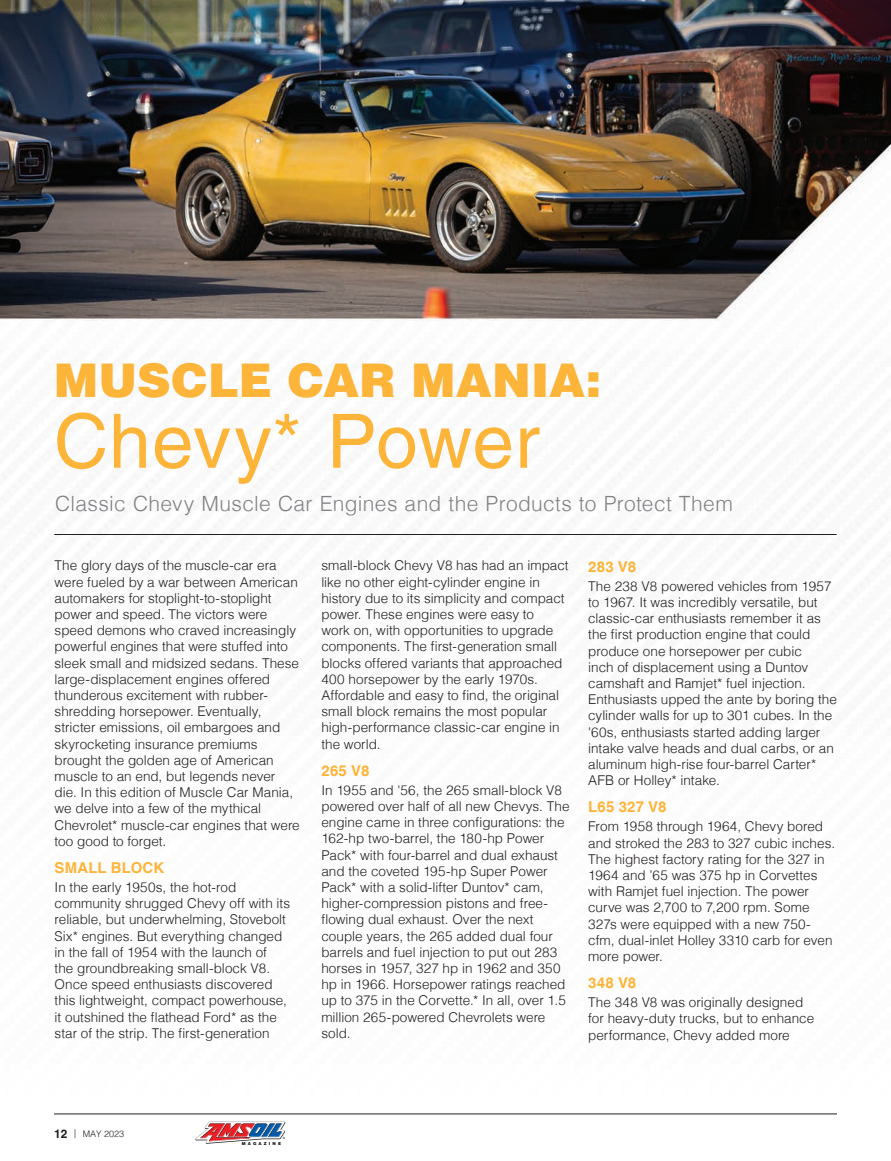
<style>
.page{position:relative;width:891px;height:1161px;background:#fff}
.page>*{position:absolute;margin:0;border:0;box-sizing:border-box;transform-origin:0 0}
.t1{font:75px "Helvetica LT";letter-spacing:.005em;color:#fcb439}
.t2{font:900 46.5px "Helvetica LT";letter-spacing:.005em;color:#fcb439}
.GrayType{font:300 21px "Helvetica LT";letter-spacing:.015em;color:#808285}
.BlueSubhead{font:700 15px "Helvetica LT";letter-spacing:.01em;color:#fcb439}
.t3{font:300 13.5px/16.2px "Helvetica LT";color:#231f20}
.t4{font:300 9px "Helvetica LT";color:#231f20}
.t5{font:900 4.2px "Helvetica LT";letter-spacing:.5em;color:#231f20}
.s1{font-weight:700;font-size:12px}
</style>
<div class="page">
<img style="left:0;top:0;width:891px;height:1132px">
<hr style="left:54px;top:1114px;width:783px;height:1px;background:#231f20">
<svg style="left:195px;top:1121px;width:90px;height:23px"></svg>
<hr style="left:54px;top:534px;width:783px;height:1px;background:#231f20">
<p class="t2" style="left:54px;top:350px;width:549px">MUSCLE CAR MANIA:</p>
<p class="t1" style="left:54px;top:398px;width:487px">Chevy* Power</p>
<p class="GrayType" style="left:55px;top:490px;width:679px">Classic Chevy Muscle Car Engines and the Products to Protect Them</p>
<p class="t3" style="left:55px;top:557px;width:247px">The glory days of the muscle-car era were fueled by a war between American automakers for stoplight-to-stoplight power and speed. The victors were speed demons who craved increasingly powerful engines that were stuffed into sleek small and midsized sedans. These large-displacement engines offered thunderous excitement with rubber&shy;shredding horsepower. Eventually, stricter emissions, oil embargoes and skyrocketing insurance premiums brought the golden age of American muscle to an end, but legends never die. In this edition of Muscle Car Mania, we delve into a few of the mythical Chevrolet* muscle-car engines that were too good to forget.</p>
<p class="BlueSubhead" style="left:55px;top:858px;width:111px">SMALL BLOCK</p>
<p class="t3" style="left:55px;top:879px;width:237px">In the early 1950s, the hot-rod community shrugged Chevy off with its reliable, but underwhelming, Stovebolt Six* engines. But everything changed in the fall of 1954 with the launch of<br>the groundbreaking small-block V8.<br>Once speed enthusiasts discovered this lightweight, compact powerhouse, it outshined the flathead Ford* as the star of the strip. The first-generation</p>
<p class="t3" style="left:321px;top:557px;width:249px">small-block Chevy V8 has had an impact like no other eight-cylinder engine in history due to its simplicity and compact power. These engines were easy to<br>work on, with opportunities to upgrade components. The first-generation small blocks offered variants that approached 400 horsepower by the early 1970s.<br>Affordable and easy to find, the original small block remains the most popular high-performance classic-car engine in the world.</p>
<p class="BlueSubhead" style="left:321px;top:761px;width:49px">265 V8</p>
<p class="t3" style="left:321px;top:782px;width:250px">In 1955 and '56, the 265 small-block V8 powered over half of all new Chevys. The engine came in three configurations: the 162-hp two-barrel, the 180-hp Power Pack* with four-barrel and dual exhaust and the coveted 195-hp Super Power Pack* with a solid-lifter Duntov* cam, higher-compression pistons and free&shy;flowing dual exhaust. Over the next couple years, the 265 added dual four barrels and fuel injection to put out 283 horses in 1957, 327 hp in 1962 and 350 hp in 1966. Horsepower ratings reached up to 375 in the Corvette.* In all, over 1.5 million 265-powered Chevrolets were sold.</p>
<p class="BlueSubhead" style="left:588px;top:557px;width:49px">283 V8</p>
<p class="t3" style="left:588px;top:578px;width:250px">The 238 V8 powered vehicles from 1957 to 1967. It was incredibly versatile, but classic-car enthusiasts remember it as the first production engine that could produce one horsepower per cubic<br>inch of displacement using a Duntov camshaft and Ramjet* fuel injection.<br>Enthusiasts upped the ante by boring the cylinder walls for up to 301 cubes. In the '60s, enthusiasts started adding larger intake valve heads and dual carbs, or an aluminum high-rise four-barrel Carter* AFB or Holley* intake.</p>
<p class="BlueSubhead" style="left:588px;top:798px;width:80px">L65 327 V8</p>
<p class="t3" style="left:588px;top:818px;width:249px">From 1958 through 1964, Chevy bored and stroked the 283 to 327 cubic inches.<br>The highest factory rating for the 327 in 1964 and ’65 was 375 hp in Corvettes with Ramjet fuel injection. The power curve was 2,700 to 7,200 rpm. Some 327s were equipped with a new 750- cfm, dual-inlet Holley 3310 carb for even more power.</p>
<p class="BlueSubhead" style="left:588px;top:973px;width:50px">348 V8</p>
<p class="t3" style="left:588px;top:994px;width:228px">The 348 V8 was originally designed for heavy-duty trucks, but to enhance performance, Chevy added more</p>
<p class="t4" style="left:54px;top:1128px;width:72px"><span class="s1">12</span> | MAY 2023</p>
<p class="t5" style="left:242px;top:1141px;width:41px">MAGAZINE</p>
</div>
